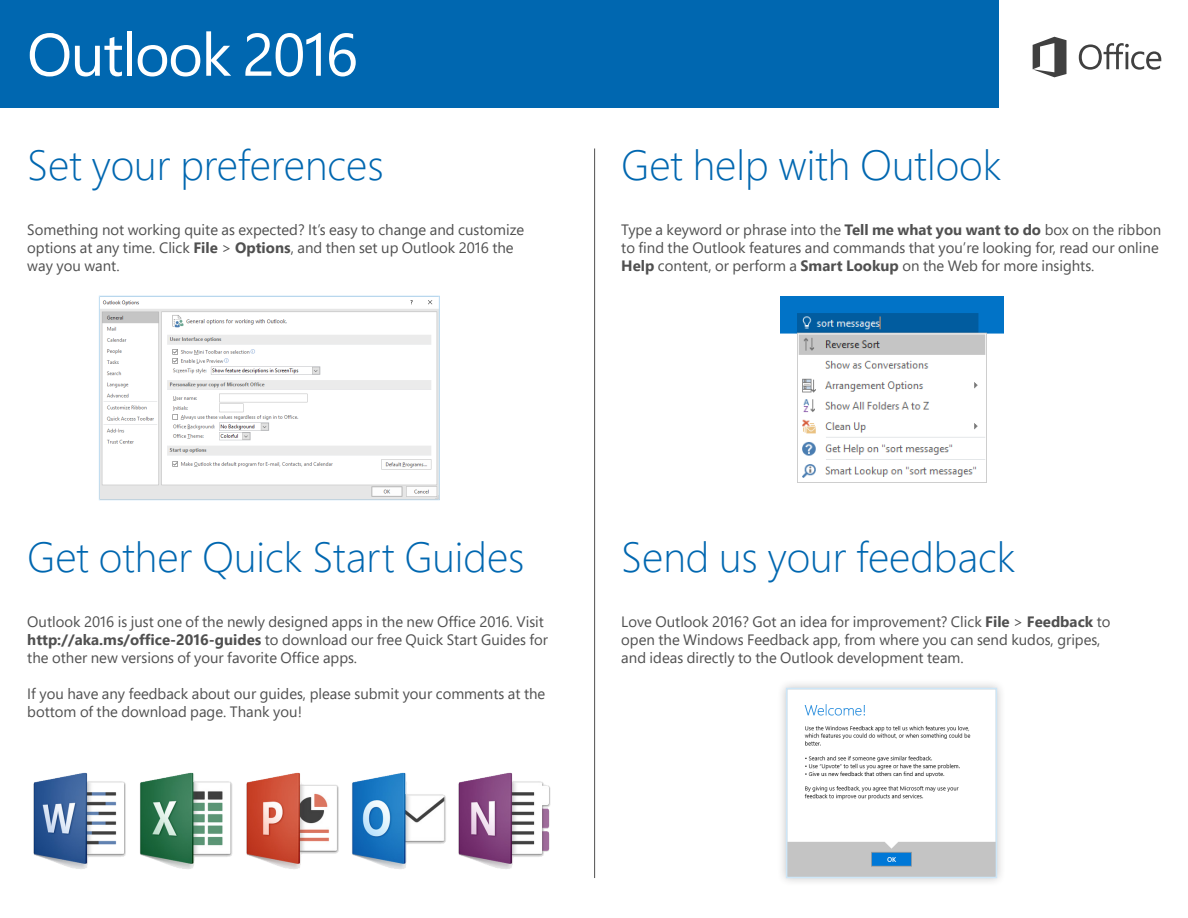
<style>
.page{position:relative;width:1188px;height:918px;background:#fff}
.page>*{position:absolute;margin:0;border:0;box-sizing:border-box;transform-origin:0 0}
.t1{font:60px "Segoe Pro";letter-spacing:-.025em;color:#fff}
.t2{font:300 42px "Segoe Pro";color:#0067b0}
.t3{font:15px/18px "Segoe Pro";color:#505050}
.s1{font-weight:700}
</style>
<div class="page">
<div style="left:0;top:0;width:999px;height:108px;background:#0067b0"></div>
<svg style="left:1079px;top:43px;width:82px;height:27px"></svg>
<svg style="left:1033px;top:37px;width:34px;height:40px"></svg>
<hr style="left:594px;top:148px;width:1px;height:730px;background:#505050">
<img style="left:33px;top:772px;width:518px;height:97px">
<img style="left:780px;top:297px;width:223px;height:186px">
<div style="left:777px;top:679px;width:229px;height:208px;background:#231f20;opacity:.25"></div>
<img style="left:789px;top:691px;width:205px;height:184px">
<div style="left:786px;top:688px;width:211px;height:190px;border:2px solid #cde6f7"></div>
<img style="left:101px;top:300px;width:337px;height:198px">
<div style="left:99px;top:296px;width:341px;height:204px;border:1px solid #cde6f7"></div>
<h1 class="t1" style="left:27px;top:13px;width:333px">Outlook 2016</h1>
<p class="t2" style="left:27px;top:136px;width:358px">Set your preferences</p>
<p class="t3" style="left:27px;top:220px;width:498px">Something not working quite as expected? It’s easy to change and customize options at any time. Click <span class="s1">File</span> &gt; <span class="s1">Options</span>, and then set up Outlook 2016 the way you want.</p>
<p class="t2" style="left:621px;top:136px;width:382px">Get help with Outlook</p>
<p class="t3" style="left:621px;top:220px;width:541px">Type a keyword or phrase into the <span class="s1">Tell me what you want to do</span> box on the ribbon to find the Outlook features and commands that you’re looking for, read our online<br><span class="s1">Help</span> content, or perform a <span class="s1">Smart Lookup</span> on the Web for more insights.</p>
<p class="t2" style="left:27px;top:529px;width:499px">Get other Quick Start Guides</p>
<p class="t3" style="left:27px;top:612px;width:522px">Outlook 2016 is just one of the newly designed apps in the new Office 2016. Visit <span class="s1">http://aka.ms/office-2016-guides</span> to download our free Quick Start Guides for the other new versions of your favorite Office apps.</p>
<p class="t3" style="left:27px;top:684px;width:519px">If you have any feedback about our guides, please submit your comments at the bottom of the download page. Thank you!</p>
<p class="t2" style="left:621px;top:528px;width:396px">Send us your feedback</p>
<p class="t3" style="left:621px;top:612px;width:491px">Love Outlook 2016? Got an idea for improvement? Click <span class="s1">File</span> &gt; <span class="s1">Feedback</span> to open the Windows Feedback app, from where you can send kudos, gripes, and ideas directly to the Outlook development team.</p>
</div>
